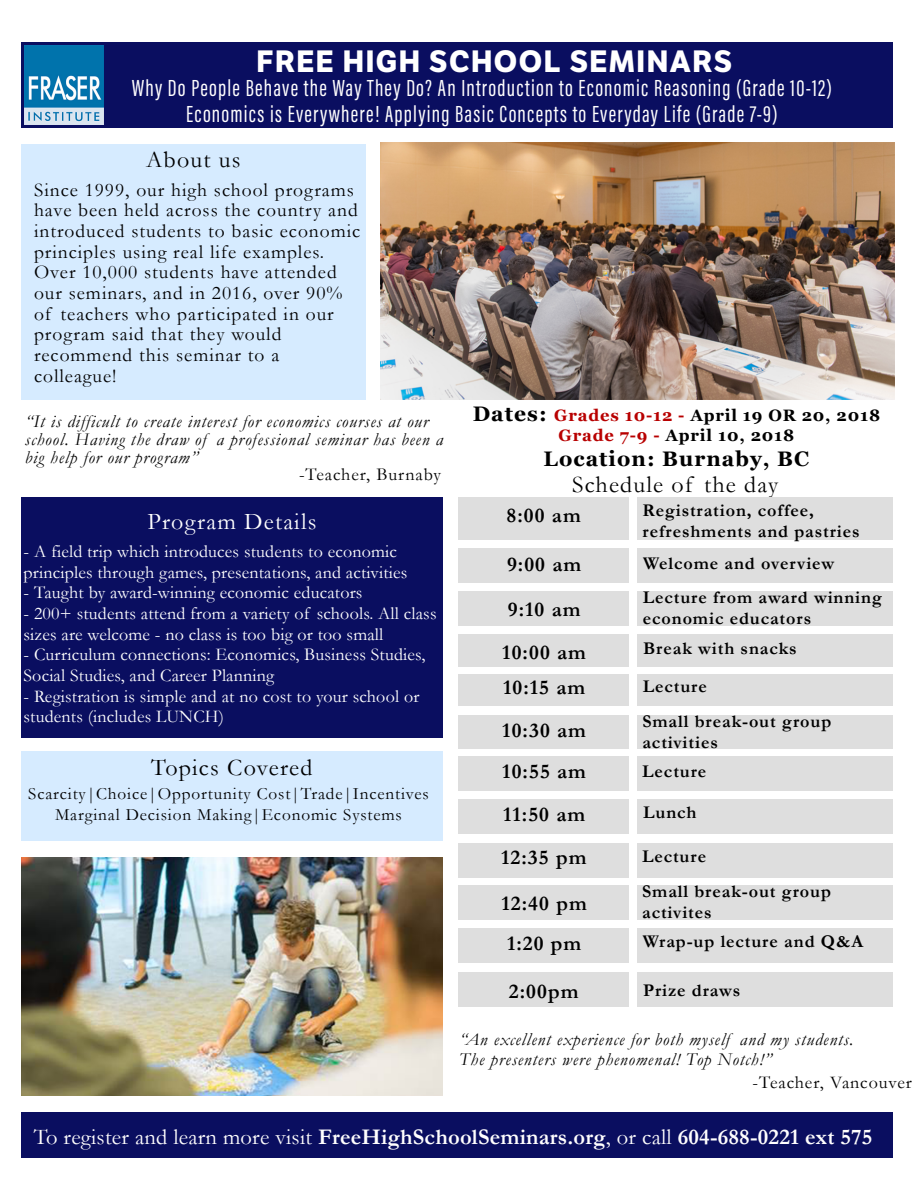
<style>
.page{position:relative;width:918px;height:1188px;background:#fff}
.page>*{position:absolute;margin:0;border:0;box-sizing:border-box;transform-origin:0 0}
.t1{font:700 30px "LFT Etica";letter-spacing:.05em;color:#fff}
.t2{font:24px/26.7px "Acumin Pro Extra Cond";letter-spacing:.05em;color:#fffefe;text-align:center}
.t3{font:24px "Garamond";letter-spacing:.05em;color:#000}
.t4{font:24px "Garamond";letter-spacing:.05em;color:#fff}
.t5{font:700 22.5px "Garamond";letter-spacing:.01em;color:#fffefe}
.t6{font:700 21px "Garamond";letter-spacing:.05em;color:#000}
.t7{font:700 21px "Georgia";letter-spacing:.05em;color:#000}
.t8{font:19.5px/20.7px "Garamond";letter-spacing:.05em;color:#000}
.t9{font:18px/20.7px "Garamond";letter-spacing:.01em;color:#fff}
.t10{font:700 18px/20.7px "Garamond";letter-spacing:.05em;color:#000}
.t11{font:italic 18px/18px "Garamond";letter-spacing:.05em;color:#000}
.t12{font:18px "Garamond";letter-spacing:.05em;color:#000}
.t13{font:17.25px/20.7px "Garamond";letter-spacing:.05em;color:#000;text-align:center}
.t14{font:700 16.5px/20.4px "Georgia";letter-spacing:.05em;color:#000;text-align:center}
.s1{font-size:21px}
.s2{color:#b80000}
.s3{font-weight:400}
</style>
<div class="page">
<img style="left:21px;top:142px;width:874px;height:954px">
<div style="left:21px;top:1112px;width:872px;height:46px;background:#0a0e60"></div>
<div style="left:459px;top:498px;width:170px;height:42px;background:#dedede"></div>
<div style="left:637px;top:498px;width:255px;height:42px;background:#dedede"></div>
<div style="left:459px;top:549px;width:170px;height:34px;background:#dedede"></div>
<div style="left:637px;top:549px;width:255px;height:34px;background:#dedede"></div>
<div style="left:459px;top:591px;width:170px;height:35px;background:#dedede"></div>
<div style="left:637px;top:591px;width:255px;height:35px;background:#dedede"></div>
<div style="left:459px;top:635px;width:170px;height:32px;background:#dedede"></div>
<div style="left:637px;top:635px;width:255px;height:32px;background:#dedede"></div>
<div style="left:459px;top:675px;width:170px;height:31px;background:#dedede"></div>
<div style="left:637px;top:675px;width:255px;height:31px;background:#dedede"></div>
<div style="left:459px;top:715px;width:170px;height:33px;background:#dedede"></div>
<div style="left:637px;top:715px;width:255px;height:33px;background:#dedede"></div>
<div style="left:459px;top:756px;width:170px;height:35px;background:#dedede"></div>
<div style="left:637px;top:756px;width:255px;height:35px;background:#dedede"></div>
<div style="left:459px;top:799px;width:170px;height:34px;background:#dedede"></div>
<div style="left:637px;top:799px;width:255px;height:34px;background:#dedede"></div>
<div style="left:459px;top:843px;width:170px;height:34px;background:#dedede"></div>
<div style="left:637px;top:843px;width:255px;height:34px;background:#dedede"></div>
<div style="left:459px;top:886px;width:170px;height:34px;background:#dedede"></div>
<div style="left:637px;top:886px;width:255px;height:34px;background:#dedede"></div>
<div style="left:459px;top:928px;width:170px;height:35px;background:#dedede"></div>
<div style="left:637px;top:928px;width:255px;height:34px;background:#dedede"></div>
<div style="left:459px;top:972px;width:170px;height:34px;background:#dedede"></div>
<div style="left:637px;top:972px;width:255px;height:34px;background:#dedede"></div>
<img style="left:21px;top:858px;width:421px;height:238px">
<div style="left:21px;top:498px;width:421px;height:240px;background:#0a0e60"></div>
<div style="left:21px;top:751px;width:421px;height:90px;background:#d6ebff"></div>
<img style="left:381px;top:143px;width:514px;height:257px">
<div style="left:21px;top:144px;width:345px;height:256px;background:#d6ebff"></div>
<div style="left:21px;top:42px;width:872px;height:86px;background:#0a0e60"></div>
<img style="left:25px;top:46px;width:79px;height:79px">
<h1 class="t1" style="left:257px;top:43px;width:477px">FREE HIGH SCHOOL SEMINARS</h1>
<h2 class="t2" style="left:132px;top:74px;width:702px">Why Do People Behave the Way They Do? An Introduction to Economic Reasoning (Grade 10-12)<br>Economics is Everywhere! Applying Basic Concepts to Everyday Life (Grade 7-9)</h2>
<h2 class="t3" style="left:146px;top:145px;width:96px">About us</h2>
<p class="t8" style="left:34px;top:179px;width:328px">Since 1999, our high school programs have been held across the country and introduced students to basic economic principles using real life examples.<br>Over 10,000 students have attended our seminars, and in 2016, over 90% of teachers who participated in our program said that they would recommend this seminar to a colleague!</p>
<p class="t11" style="left:25px;top:413px;width:420px">“It is difficult to create interest for economics courses at our school. Having the draw of a professional seminar has been a big help for our program”</p>
<p class="t12" style="left:299px;top:464px;width:144px">-Teacher, Burnaby</p>
<h2 class="t4" style="left:147px;top:507px;width:171px">Program Details</h2>
<p class="t9" style="left:24px;top:541px;width:386px">- A field trip which introduces students to economic principles through games, presentations, and activities</p>
<p class="t9" style="left:24px;top:582px;width:340px">- Taught by award-winning economic educators</p>
<p class="t9" style="left:24px;top:603px;width:415px">- 200+ students attend from a variety of schools. All class sizes are welcome - no class is too big or too small</p>
<p class="t9" style="left:24px;top:644px;width:403px">- Curriculum connections: Economics, Business Studies,<br>Social Studies, and Career Planning</p>
<p class="t9" style="left:24px;top:686px;width:397px">- Registration is simple and at no cost to your school or students (includes LUNCH)</p>
<h2 class="t3" style="left:151px;top:753px;width:163px">Topics Covered</h2>
<p class="t13" style="left:28px;top:783px;width:402px">Scarcity|Choice|Opportunity Cost|Trade|Incentives<br>Marginal Decision Making|Economic Systems</p>
<p class="t14" style="left:473px;top:404px;width:409px"><span class="s1">Dates:</span> <span class="s2">Grades 10-12 -</span> April 19 OR 20, 2018<br><span class="s2">Grade 7-9 -</span> April 10, 2018</p>
<p class="t7" style="left:544px;top:443px;width:267px">Location: Burnaby, BC</p>
<h2 class="t3" style="left:572px;top:470px;width:208px">Schedule of the day</h2>
<p class="t6" style="left:506px;top:503px;width:76px">8:00 am</p>
<p class="t10" style="left:642px;top:500px;width:219px">Registration, coffee, refreshments and pastries</p>
<p class="t6" style="left:507px;top:552px;width:76px">9:00 am</p>
<p class="t10" style="left:643px;top:552px;width:193px">Welcome and overview</p>
<p class="t6" style="left:508px;top:597px;width:74px">9:10 am</p>
<p class="t10" style="left:643px;top:587px;width:240px">Lecture from award winning economic educators</p>
<p class="t6" style="left:502px;top:640px;width:85px">10:00 am</p>
<p class="t10" style="left:643px;top:638px;width:155px">Break with snacks</p>
<p class="t6" style="left:503px;top:675px;width:84px">10:15 am</p>
<p class="t10" style="left:643px;top:676px;width:66px">Lecture</p>
<p class="t6" style="left:502px;top:718px;width:85px">10:30 am</p>
<p class="t10" style="left:642px;top:711px;width:190px">Small break-out group activities</p>
<p class="t6" style="left:502px;top:759px;width:85px">10:55 am</p>
<p class="t10" style="left:642px;top:761px;width:66px">Lecture</p>
<p class="t6" style="left:503px;top:802px;width:84px">11:50 am</p>
<p class="t10" style="left:643px;top:802px;width:55px">Lunch</p>
<p class="t6" style="left:501px;top:845px;width:87px">12:35 pm</p>
<p class="t10" style="left:642px;top:846px;width:66px">Lecture</p>
<p class="t6" style="left:502px;top:891px;width:87px">12:40 pm</p>
<p class="t10" style="left:642px;top:881px;width:190px">Small break-out group activites</p>
<p class="t6" style="left:507px;top:931px;width:76px">1:20 pm</p>
<p class="t10" style="left:643px;top:930px;width:222px">Wrap-up lecture and Q&amp;A</p>
<p class="t6" style="left:509px;top:979px;width:71px">2:00pm</p>
<p class="t10" style="left:643px;top:979px;width:99px">Prize draws</p>
<p class="t11" style="left:459px;top:1028px;width:396px;line-height:20.7px">“An excellent experience for both myself and my students.<br>The presenters were phenomenal! Top Notch!”</p>
<p class="t12" style="left:753px;top:1071px;width:161px">-Teacher, Vancouver</p>
<p class="t5" style="left:34px;top:1123px;width:840px"><span class="s3">To register and learn more visit</span> FreeHighSchoolSeminars.org<span class="s3">, or call</span> 604-688-0221 ext 575</p>
</div>
